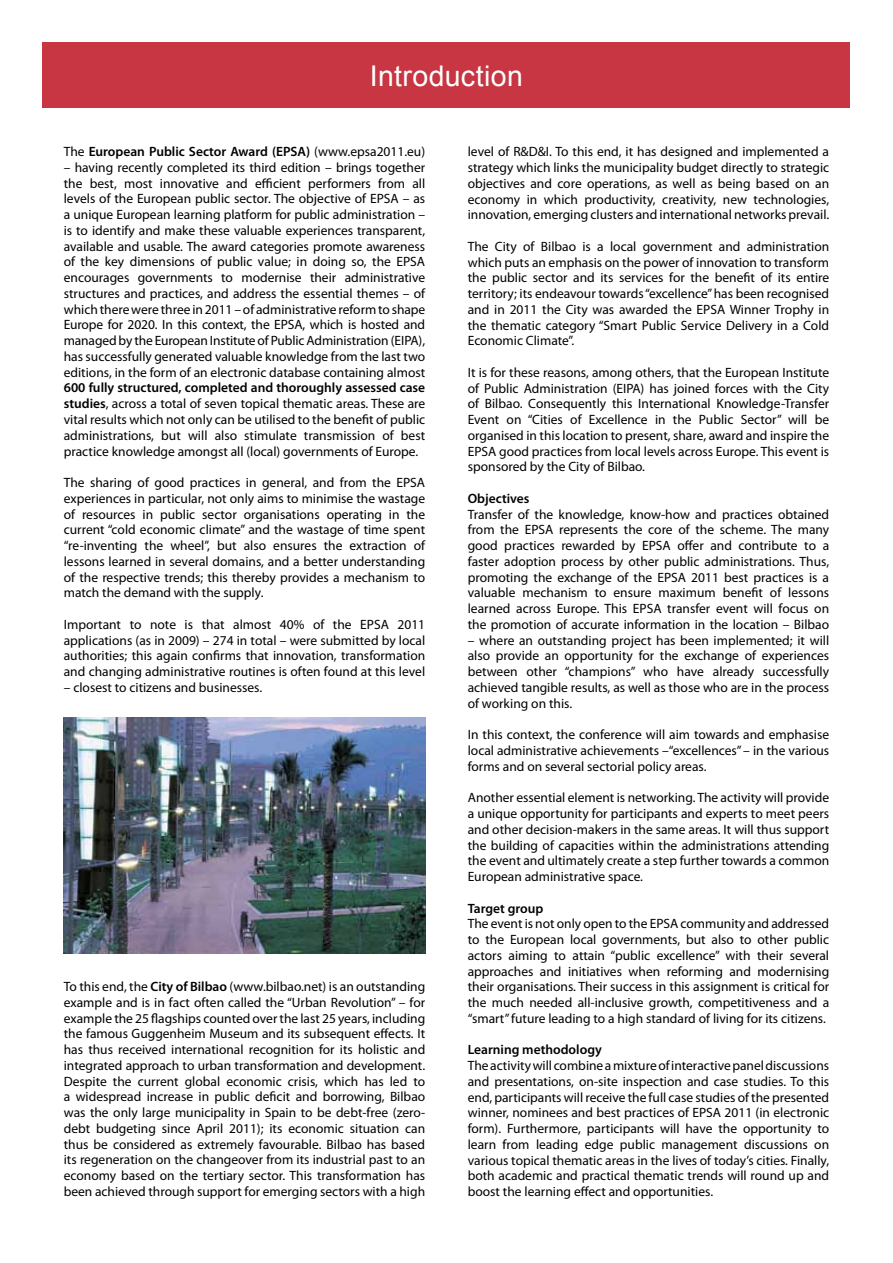
<style>
.page{position:relative;width:893px;height:1263px;background:#fff}
.page>*{position:absolute;margin:0;border:0;box-sizing:border-box;transform-origin:0 0}
.t1{font:28.5px "Arial";letter-spacing:.015em;color:#fff}
.t2{font:13.5px/15.8px "Myriad Pro";color:#000;text-align:justify}
.t3{font:600 13.5px "Myriad Pro";color:#000}
.s1{font-weight:400}
.s2{font-weight:600}
</style>
<div class="page">
<div style="left:43px;top:43px;width:807px;height:65px;background:#c73642"></div>
<img style="left:64px;top:718px;width:361px;height:236px">
<h1 class="t1" style="left:370px;top:57px;width:155px">Introduction</h1>
<p class="t3" style="left:64px;top:143px;width:363px"><span class="s1">The</span> European Public Sector Award (EPSA) <span class="s1">(www.epsa2011.eu)</span></p>
<p class="t2" style="left:64px;top:160px;width:363px">– having recently completed its third edition – brings together the best, most innovative and efficient performers from all levels of the European public sector. The objective of EPSA – as a unique European learning platform for public administration – is to identify and make these valuable experiences transparent, available and usable. The award categories promote awareness of the key dimensions of public value; in doing so, the EPSA encourages governments to modernise their administrative structures and practices, and address the essential themes – of which there were three in 2011 – of administrative reform to shape Europe for 2020. In this context, the EPSA, which is hosted and managed by the European Institute of Public Administration (EIPA), has successfully generated valuable knowledge from the last two editions, in the form of an electronic database containing almost</p>
<p class="t2" style="left:64px;top:380px;width:363px"><span class="s2">600 fully structured, completed and thoroughly assessed case studies</span>, across a total of seven topical thematic areas. These are vital results which not only can be utilised to the benefit of public administrations, but will also stimulate transmission of best practice knowledge amongst all (local) governments of Europe.</p>
<p class="t2" style="left:64px;top:475px;width:363px">The sharing of good practices in general, and from the EPSA experiences in particular, not only aims to minimise the wastage of resources in public sector organisations operating in the current “cold economic climate” and the wastage of time spent “re-inventing the wheel”, but also ensures the extraction of lessons learned in several domains, and a better understanding of the respective trends; this thereby provides a mechanism to match the demand with the supply.</p>
<p class="t2" style="left:64px;top:617px;width:363px">Important to note is that almost 40% of the EPSA 2011 applications (as in 2009) – 274 in total – were submitted by local authorities; this again confirms that innovation, transformation and changing administrative routines is often found at this level</p>
<p class="t2" style="left:64px;top:680px;width:200px">– closest to citizens and businesses.</p>
<p class="t2" style="left:64px;top:979px;width:363px">To this end, the <span class="s2">City of Bilbao</span> (www.bilbao.net) is an outstanding example and is in fact often called the “Urban Revolution” – for example the 25 flagships counted over the last 25 years, including the famous Guggenheim Museum and its subsequent effects. It has thus received international recognition for its holistic and integrated approach to urban transformation and development.<br>Despite the current global economic crisis, which has led to a widespread increase in public deficit and borrowing, Bilbao was the only large municipality in Spain to be debt-free (zero&shy;debt budgeting since April 2011); its economic situation can thus be considered as extremely favourable. Bilbao has based its regeneration on the changeover from its industrial past to an economy based on the tertiary sector. This transformation has been achieved through support for emerging sectors with a high</p>
<p class="t2" style="left:468px;top:144px;width:363px">level of R&amp;D&amp;I. To this end, it has designed and implemented a strategy which links the municipality budget directly to strategic objectives and core operations, as well as being based on an economy in which productivity, creativity, new technologies, innovation, emerging clusters and international networks prevail.</p>
<p class="t2" style="left:468px;top:239px;width:363px">The City of Bilbao is a local government and administration which puts an emphasis on the power of innovation to transform the public sector and its services for the benefit of its entire territory; its endeavour towards “excellence” has been recognised and in 2011 the City was awarded the EPSA Winner Trophy in the thematic category “Smart Public Service Delivery in a Cold Economic Climate”.</p>
<p class="t2" style="left:468px;top:365px;width:363px">It is for these reasons, among others, that the European Institute of Public Administration (EIPA) has joined forces with the City of Bilbao. Consequently this International Knowledge-Transfer Event on “Cities of Excellence in the Public Sector” will be organised in this location to present, share, award and inspire the EPSA good practices from local levels across Europe. This event is sponsored by the City of Bilbao.</p>
<p class="t3" style="left:468px;top:490px;width:63px">Objectives</p>
<p class="t2" style="left:468px;top:506px;width:363px">Transfer of the knowledge, know-how and practices obtained from the EPSA represents the core of the scheme. The many good practices rewarded by EPSA offer and contribute to a faster adoption process by other public administrations. Thus, promoting the exchange of the EPSA 2011 best practices is a valuable mechanism to ensure maximum benefit of lessons learned across Europe. This EPSA transfer event will focus on the promotion of accurate information in the location – Bilbao</p>
<p class="t2" style="left:468px;top:633px;width:363px">– where an outstanding project has been implemented; it will also provide an opportunity for the exchange of experiences between other “champions” who have already successfully achieved tangible results, as well as those who are in the process of working on this.</p>
<p class="t2" style="left:468px;top:727px;width:363px">In this context, the conference will aim towards and emphasise local administrative achievements –“excellences” – in the various forms and on several sectorial policy areas.</p>
<p class="t2" style="left:468px;top:790px;width:363px">Another essential element is networking. The activity will provide a unique opportunity for participants and experts to meet peers and other decision-makers in the same areas. It will thus support the building of capacities within the administrations attending the event and ultimately create a step further towards a common European administrative space.</p>
<p class="t3" style="left:468px;top:899px;width:77px">Target group</p>
<p class="t2" style="left:468px;top:916px;width:363px">The event is not only open to the EPSA community and addressed to the European local governments, but also to other public actors aiming to attain “public excellence” with their several approaches and initiatives when reforming and modernising their organisations. Their success in this assignment is critical for the much needed all-inclusive growth, competitiveness and a “smart” future leading to a high standard of living for its citizens.</p>
<p class="t3" style="left:468px;top:1041px;width:136px">Learning methodology</p>
<p class="t2" style="left:468px;top:1058px;width:363px">The activity will combine a mixture of interactive panel discussions and presentations, on-site inspection and case studies. To this end, participants will receive the full case studies of the presented winner, nominees and best practices of EPSA 2011 (in electronic form). Furthermore, participants will have the opportunity to learn from leading edge public management discussions on various topical thematic areas in the lives of today’s cities. Finally, both academic and practical thematic trends will round up and boost the learning effect and opportunities.</p>
</div>
